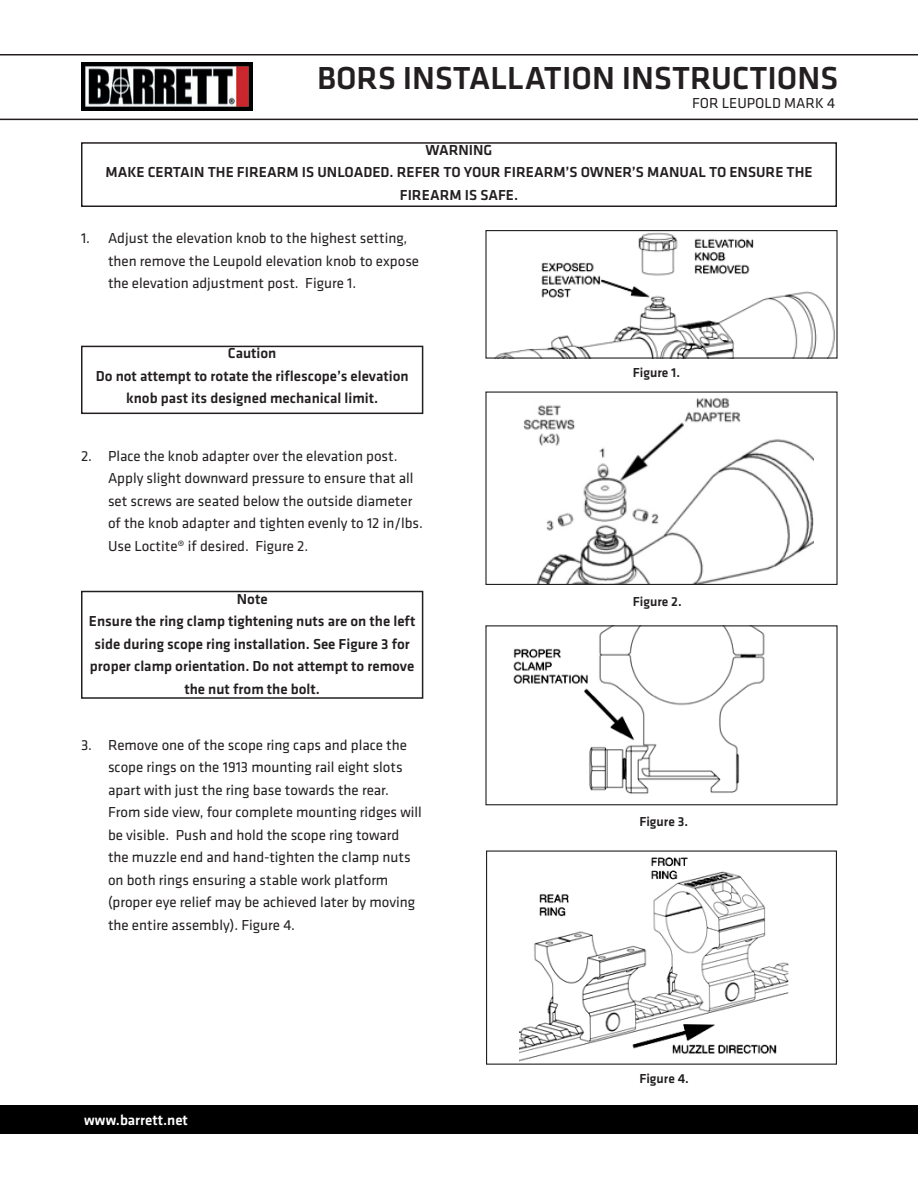
<style>
.page{position:relative;width:918px;height:1188px;background:#fff}
.page>*{position:absolute;margin:0;border:0;box-sizing:border-box;transform-origin:0 0}
.t1{font:500 33px "Klavika Basic";color:#231f20}
.t2{font:15px/22.5px "Klavika Basic";color:#231f20}
.t3{font:500 15px/22.5px "Klavika Basic";color:#231f20;text-align:center}
.t4{font:500 15px "Klavika Basic";color:#fff}
.t5{font:500 13.5px "Klavika Basic";color:#231f20}
</style>
<div class="page">
<hr style="left:0;top:54px;width:918px;height:2px;background:#231f20">
<hr style="left:0;top:119px;width:918px;height:1px;background:#231f20">
<div style="left:0;top:1106px;width:918px;height:28px;background:#000"></div>
<img style="left:81px;top:63px;width:172px;height:48px">
<img style="left:495px;top:232px;width:340px;height:125px">
<div style="left:485px;top:230px;width:353px;height:129px;border:1px solid #231f20"></div>
<div style="left:81px;top:346px;width:342px;height:68px;border:2px solid #231f20"></div>
<div style="left:81px;top:591px;width:342px;height:108px;border:2px solid #231f20"></div>
<div style="left:81px;top:142px;width:756px;height:65px;border:2px solid #231f20"></div>
<img style="left:523px;top:398px;width:290px;height:185px">
<div style="left:485px;top:392px;width:353px;height:193px;border:1px solid #231f20"></div>
<img style="left:513px;top:627px;width:252px;height:167px">
<div style="left:485px;top:625px;width:353px;height:180px;border:1px solid #231f20"></div>
<img style="left:519px;top:857px;width:270px;height:205px">
<div style="left:486px;top:850px;width:351px;height:215px;border:1px solid #231f20"></div>
<p class="t1" style="left:317px;top:56px;width:523px">BORS INSTALLATION INSTRUCTIONS</p>
<p class="t2" style="left:692px;top:92px;width:145px">FOR LEUPOLD MARK 4</p>
<p class="t3" style="left:426px;top:138px;width:68px">WARNING</p>
<p class="t3" style="left:105px;top:161px;width:709px">MAKE CERTAIN THE FIREARM IS UNLOADED. REFER TO YOUR FIREARM’S OWNER’S MANUAL TO ENSURE THE</p>
<p class="t3" style="left:400px;top:183px;width:120px">FIREARM IS SAFE.</p>
<p class="t2" style="left:108px;top:226px;width:313px;text-indent:-27px">1. Adjust the elevation knob to the highest setting, then remove the Leupold elevation knob to expose the elevation adjustment post. Figure 1.</p>
<p class="t3" style="left:228px;top:342px;width:50px">Caution</p>
<p class="t3" style="left:96px;top:364px;width:315px">Do not attempt to rotate the riflescope’s elevation knob past its designed mechanical limit.</p>
<p class="t2" style="left:108px;top:444px;width:317px;text-indent:-27px">2. Place the knob adapter over the elevation post.<br>Apply slight downward pressure to ensure that all set screws are seated below the outside diameter of the knob adapter and tighten evenly to 12 in/lbs.<br>Use Loctite® if desired. Figure 2.</p>
<p class="t3" style="left:237px;top:587px;width:32px">Note</p>
<p class="t3" style="left:89px;top:609px;width:328px">Ensure the ring clamp tightening nuts are on the left side during scope ring installation. See Figure 3 for proper clamp orientation. Do not attempt to remove the nut from the bolt.</p>
<p class="t2" style="left:108px;top:733px;width:315px;text-indent:-27px">3. Remove one of the scope ring caps and place the scope rings on the 1913 mounting rail eight slots apart with just the ring base towards the rear.<br>From side view, four complete mounting ridges will be visible. Push and hold the scope ring toward the muzzle end and hand-tighten the clamp nuts on both rings ensuring a stable work platform (proper eye relief may be achieved later by moving the entire assembly). Figure 4.</p>
<p class="t4" style="left:84px;top:1110px;width:105px">www.barrett.net</p>
<p class="t5" style="left:633px;top:363px;width:49px">Figure 1.</p>
<p class="t5" style="left:633px;top:593px;width:50px">Figure 2.</p>
<p class="t5" style="left:639px;top:812px;width:50px">Figure 3.</p>
<p class="t5" style="left:639px;top:1069px;width:51px">Figure 4.</p>
</div>
